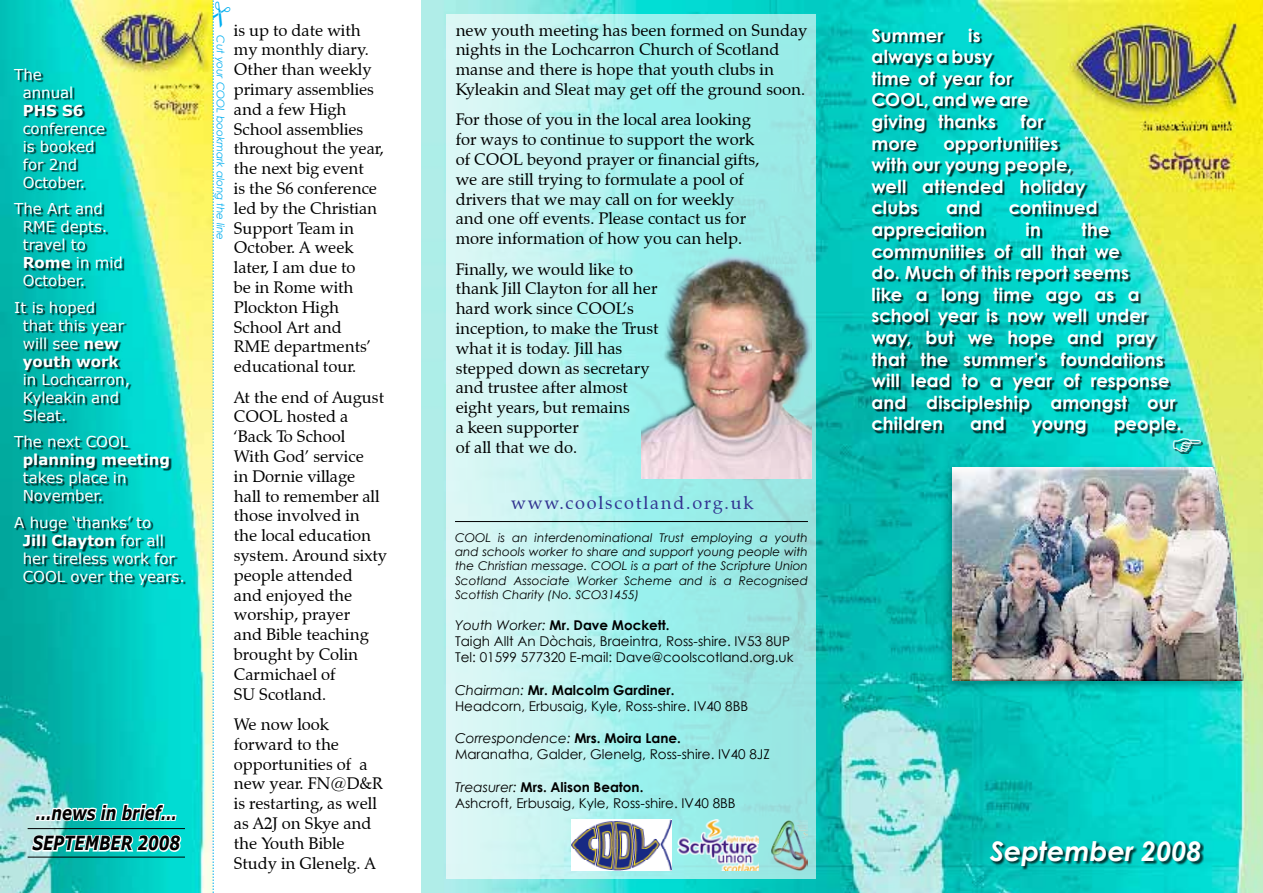
<style>
.page{position:relative;width:1263px;height:893px;background:#fff}
.page>*{position:absolute;margin:0;border:0;box-sizing:border-box;transform-origin:0 0}
.t1{font:italic 700 27px "Century Gothic";color:#fff}
.t2{font:italic 700 19.5px/30.8px "Verdana";color:#000;scale:.77 1}
.t3{font:700 18px/21.6px "Century Gothic";letter-spacing:.005em;color:#fff}
.t4{font:18px "Zapf Calligraphic 801 BT";letter-spacing:.1em;color:#323491}
.t5{font:16.5px/19.8px "Zapf Calligraphic 801 BT";color:#000}
.t6{font:15px/18px "Verdana";color:#fff}
.t7{font:700 15px "Verdana";color:#fff}
.t8{font:13.5px/16.2px "Century Gothic";color:#000}
.t9{font:italic 12px/14.4px "Century Gothic";color:#000;text-align:justify}
.t10{font:italic 10.5px "Century Gothic";color:#00aeef}
.s1{font-weight:700}
.s2{font-style:italic}
</style>
<div class="page">
<img style="left:421px;top:0;width:842px;height:893px">
<img style="left:0;top:0;width:213px;height:893px">
<svg style="left:446px;top:14px;width:370px;height:864px;background:#b3f0ed"></svg>
<div style="left:939px;top:463px;width:309px;height:231px;background:#000;opacity:.3"></div>
<img style="left:952px;top:468px;width:292px;height:212px">
<img style="left:641px;top:252px;width:170px;height:227px">
<hr style="left:28px;top:828px;width:157px;height:1px;background:#000">
<hr style="left:28px;top:857px;width:157px;height:1px;background:#000">
<img style="left:572px;top:819px;width:100px;height:51px">
<img style="left:677px;top:819px;width:82px;height:51px">
<img style="left:770px;top:819px;width:38px;height:51px">
<hr style="left:455px;top:521px;width:353px;height:1px;background:#000">
<div style="left:16px;top:70px;width:170px;height:518px;background:#000;opacity:.75"></div>
<div style="left:873px;top:30px;width:311px;height:407px;background:#010000;opacity:.75"></div>
<div style="left:990px;top:841px;width:214px;height:29px;background:#000;opacity:.75"></div>
<svg style="left:30px;top:787px;width:153px;height:67px"></svg>
<div style="left:1174px;top:440px;width:30px;height:14px;background:#000;opacity:.75"></div>
<svg style="left:213px;top:0;width:1px;height:893px"></svg>
<svg style="left:1173px;top:438px;width:28px;height:14px"></svg>
<p class="t6" style="left:23px;top:65px;width:52px;text-indent:-9px">The annual</p>
<p class="t7" style="left:23px;top:100px;width:62px">PHS S6</p>
<p class="t6" style="left:23px;top:119px;width:84px">conference is booked for 2nd<br>October.</p>
<p class="t6" style="left:23px;top:200px;width:102px;text-indent:-9px">The Art and<br>RME depts. travel to<br><span class="s1">Rome</span> in mid<br>October.</p>
<p class="t6" style="left:23px;top:298px;width:103px;text-indent:-9px">It is hoped that this year will see <span class="s1">new youth work</span></p>
<p class="t6" style="left:23px;top:370px;width:109px">in Lochcarron,<br>Kyleakin and<br>Sleat.</p>
<p class="t6" style="left:14px;top:433px;width:115px">The next COOL</p>
<p class="t7" style="left:23px;top:449px;width:149px">planning meeting</p>
<p class="t6" style="left:23px;top:469px;width:105px">takes place in<br>November.</p>
<p class="t6" style="left:23px;top:513px;width:164px;text-indent:-9px">A huge ‘thanks’ to<br><span class="s1">Jill Clayton</span> for all her tireless work for<br>COOL over the years.</p>
<p class="t2" style="left:32px;top:797px;width:193px">…news in brief…<br>SEPTEMBER 2008</p>
<p class="t10" style="left:228px;top:35px;width:207px;rotate:90deg">Cut your COOL bookmark along the line</p>
<p class="t5" style="left:234px;top:20px;width:151px">is up to date with my monthly diary.<br>Other than weekly primary assemblies and a few High<br>School assemblies throughout the year, the next big event<br>is the S6 conference led by the Christian<br>Support Team in<br>October. A week later, I am due to<br>be in Rome with<br>Plockton High<br>School Art and<br>RME departments’ educational tour.</p>
<p class="t5" style="left:234px;top:387px;width:155px">At the end of August<br>COOL hosted a ‘Back To School<br>With God’ service<br>in Dornie village<br>hall to remember all those involved in the local education system. Around sixty people attended<br>and enjoyed the worship, prayer<br>and Bible teaching brought by Colin<br>Carmichael of<br>SU Scotland.</p>
<p class="t5" style="left:234px;top:714px;width:151px">We now look forward to the opportunities of a new year. FN@D&amp;R is restarting, as well as A2J on Skye and the Youth Bible<br>Study in Glenelg. A</p>
<p class="t5" style="left:456px;top:20px;width:353px">new youth meeting has been formed on Sunday nights in the Lochcarron Church of Scotland manse and there is hope that youth clubs in Kyleakin and Sleat may get off the ground soon.</p>
<p class="t5" style="left:456px;top:110px;width:305px">For those of you in the local area looking for ways to continue to support the work of COOL beyond prayer or financial gifts, we are still trying to formulate a pool of drivers that we may call on for weekly and one off events. Please contact us for more information of how you can help.</p>
<p class="t5" style="left:456px;top:259px;width:204px">Finally, we would like to thank Jill Clayton for all her hard work since COOL’s inception, to make the Trust what it is today. Jill has stepped down as secretary and trustee after almost eight years, but remains<br>a keen supporter<br>of all that we do.</p>
<p class="t4" style="left:511px;top:492px;width:244px">www.coolscotland.org.uk</p>
<p class="t9" style="left:455px;top:530px;width:354px">COOL is an interdenominational Trust employing a youth and schools worker to share and support young people with the Christian message. COOL is a part of the Scripture Union Scotland Associate Worker Scheme and is a Recognised Scottish Charity (No. SCO31455)</p>
<p class="t8" style="left:455px;top:616px;width:340px"><span class="s2">Youth Worker:</span> <span class="s1">Mr. Dave Mockett.<br></span>Taigh Allt An Dòchais, Braeintra, Ross-shire. IV53 8UP<br>Tel: 01599 577320 E-mail: Dave@coolscotland.org.uk</p>
<p class="t8" style="left:455px;top:681px;width:295px"><span class="s2">Chairman:</span> <span class="s1">Mr. Malcolm Gardiner.<br></span>Headcorn, Erbusaig, Kyle, Ross-shire. IV40 8BB</p>
<p class="t8" style="left:455px;top:730px;width:316px"><span class="s2">Correspondence:</span> <span class="s1">Mrs. Moira Lane.<br></span>Maranatha, Galder, Glenelg, Ross-shire. IV40 8JZ</p>
<p class="t8" style="left:455px;top:778px;width:282px"><span class="s2">Treasurer:</span> <span class="s1">Mrs. Alison Beaton.<br></span>Ashcroft, Erbusaig, Kyle, Ross-shire. IV40 8BB</p>
<p class="t3" style="left:871px;top:23px;width:158px;text-indent:97px">is always a busy time of year for<br>COOL, and we are giving thanks</p>
<p class="t3" style="left:871px;top:23px;width:73px">Summer</p>
<p class="t3" style="left:1021px;top:110px;width:24px">for</p>
<p class="t3" style="left:871px;top:131px;width:215px;text-indent:72px">opportunities with our young people, well attended holiday clubs</p>
<p class="t3" style="left:871px;top:131px;width:47px">more</p>
<p class="t3" style="left:946px;top:196px;width:36px">and</p>
<p class="t3" style="left:1009px;top:196px;width:90px">continued</p>
<p class="t3" style="left:871px;top:218px;width:115px">appreciation</p>
<p class="t3" style="left:1025px;top:218px;width:17px">in</p>
<p class="t3" style="left:871px;top:218px;width:305px;text-indent:210px">the communities of all that we<br>do. Much of this report seems<br>like a long time ago as a school year is now well under way, but we hope and pray that the summer’s foundations will lead to a year of response and discipleship amongst our children</p>
<p class="t3" style="left:970px;top:412px;width:36px">and</p>
<p class="t3" style="left:1032px;top:412px;width:57px">young</p>
<p class="t3" style="left:1114px;top:412px;width:69px">people.</p>
<h1 class="t1" style="left:990px;top:830px;width:213px">September 2008</h1>
</div>
